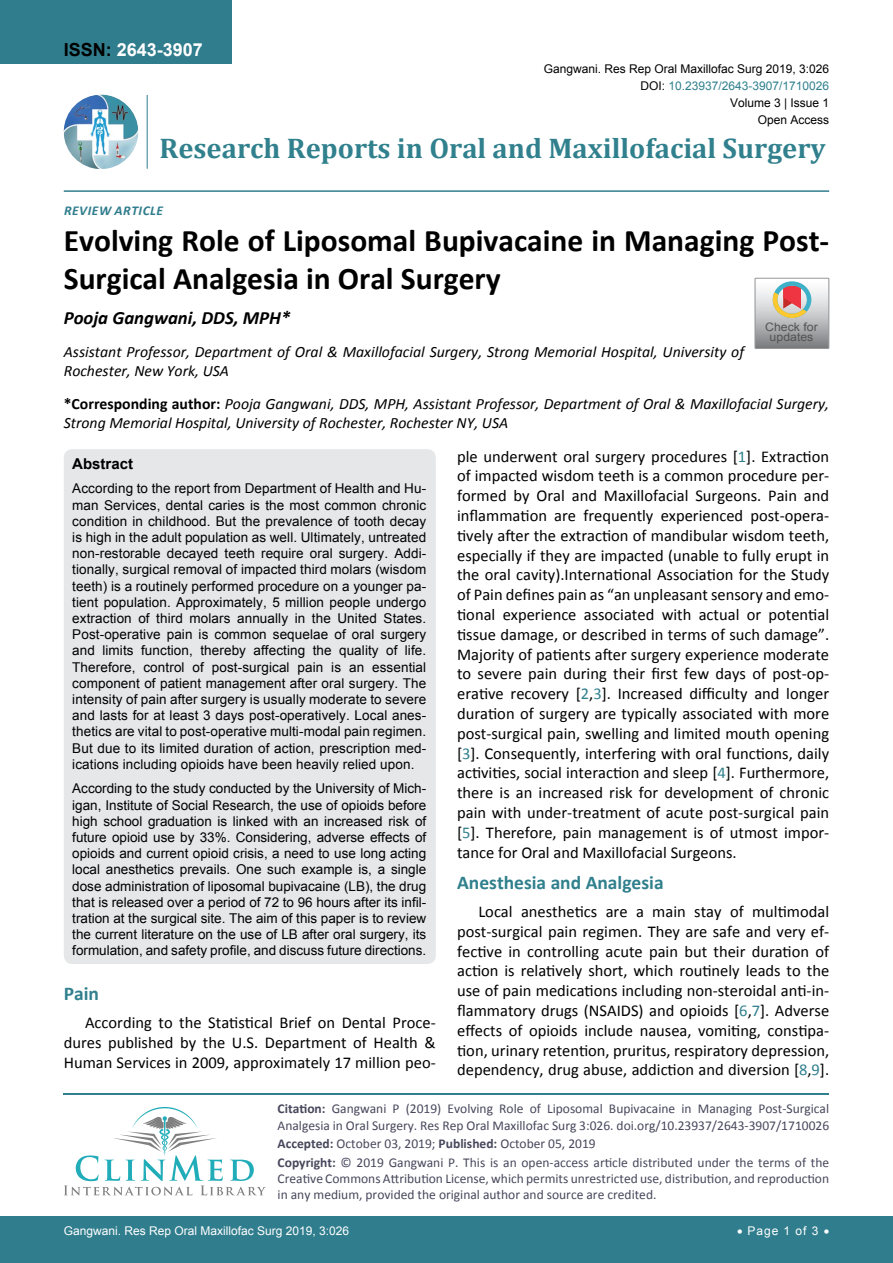
<style>
.page{position:relative;width:893px;height:1263px;background:#fff}
.page>*{position:absolute;margin:0;border:0;box-sizing:border-box;transform-origin:0 0}
.t1{font:700 31.5px/37.5px "Calibri";color:#000}
.t2{font:700 28.5px "Cambria";color:#30808d}
.t3{font:700 19.5px "Calibri";color:#30808d}
.t4{font:italic 700 18.75px "Calibri";color:#000}
.t5{font:700 18px "Arial";color:#fff}
.t6{font:16.5px/19.8px "Calibri";color:#000;text-align:justify}
.t7{font:italic 15.75px/18.9px "Calibri";color:#000}
.t8{font:700 15px "Arial";color:#000}
.t9{font:13.5px/16.2px "Arial";letter-spacing:.005em;color:#000;text-align:justify}
.t10{font:13.5px/16.2px "Calibri";color:#47475c}
.t11{font:italic 700 13.5px "Calibri";letter-spacing:.04em;color:#307d8d}
.t12{font:12px "Arial";color:#000}
.t13{font:12px "Arial";color:#fff}
.t14{font:12px "Arial";color:#30808d}
.t15{font:11.7px/10.1px "Arial";color:#535353;text-align:center;scale:1.06 1}
.s1{color:#000}
.s2{font-weight:700;font-style:normal}
.s3{color:#30808d}
.s4{font-weight:700}
</style>
<div class="page">
<img style="left:64px;top:95px;width:74px;height:74px;border-radius:37px">
<hr style="left:147px;top:95px;width:1px;height:74px;background:#307d8d">
<hr style="left:64px;top:190px;width:765px;height:2px;background:#307d8d">
<div style="left:0;top:1217px;width:893px;height:46px;background:#307d8d"></div>
<hr style="left:64px;top:1093px;width:765px;height:2px;background:#30808d">
<svg style="left:64px;top:1107px;width:202px;height:88px"></svg>
<div style="left:0;top:0;width:231px;height:64px;background:#307d8d"></div>
<svg style="left:755px;top:278px;width:74px;height:70px;background:#bdb6b3"></svg>
<div style="left:64px;top:449px;width:372px;height:515px;background:#e6e7e8;border-radius:9px"></div>
<p class="t5" style="left:64px;top:38px;width:141px"><span class="s1">ISSN:</span> 2643-3907</p>
<p class="t12" style="left:544px;top:60px;width:287px">Gangwani. Res Rep Oral Maxillofac Surg 2019, 3:026</p>
<p class="t12" style="left:730px;top:95px;width:101px">Volume 3 | Issue 1</p>
<p class="t14" style="left:640px;top:78px;width:190px"><span class="s1">DOI:</span> 10.23937/2643-3907/1710026</p>
<p class="t12" style="left:758px;top:112px;width:73px">Open Access</p>
<h2 class="t2" style="left:160px;top:128px;width:667px">Research Reports in Oral and Maxillofacial Surgery</h2>
<p class="t11" style="left:64px;top:202px;width:101px">Review article</p>
<h1 class="t1" style="left:64px;top:222px;width:767px">Evolving Role of Liposomal Bupivacaine in Managing Post-<br>Surgical Analgesia in Oral Surgery</h1>
<p class="t4" style="left:64px;top:306px;width:228px">Pooja Gangwani, DDS, MPH*</p>
<p class="t7" style="left:64px;top:342px;width:682px">Assistant Professor, Department of Oral &amp; Maxillofacial Surgery, Strong Memorial Hospital, University of<br>Rochester, New York, USA</p>
<p class="t7" style="left:64px;top:394px;width:767px"><span class="s2">*Corresponding author:</span> Pooja Gangwani, DDS, MPH, Assistant Professor, Department of Oral &amp; Maxillofacial Surgery,<br>Strong Memorial Hospital, University of Rochester, Rochester NY, USA</p>
<p class="t6" style="left:457px;top:446px;width:374px">ple underwent oral surgery procedures [<span class="s3">1</span>]. Extraction of impacted wisdom teeth is a common procedure per&shy;formed by Oral and Maxillofacial Surgeons. Pain and inflammation are frequently experienced post-opera&shy;tively after the extraction of mandibular wisdom teeth, especially if they are impacted (unable to fully erupt in the oral cavity).International Association for the Study of Pain defines pain as “an unpleasant sensory and emo&shy;tional experience associated with actual or potential tissue damage, or described in terms of such damage”.<br>Majority of patients after surgery experience moderate to severe pain during their first few days of post-op&shy;erative recovery [<span class="s3">2</span>,<span class="s3">3</span>]. Increased difficulty and longer duration of surgery are typically associated with more post-surgical pain, swelling and limited mouth opening [<span class="s3">3</span>]. Consequently, interfering with oral functions, daily activities, social interaction and sleep [<span class="s3">4</span>]. Furthermore, there is an increased risk for development of chronic pain with under-treatment of acute post-surgical pain [<span class="s3">5</span>]. Therefore, pain management is of utmost impor&shy;tance for Oral and Maxillofacial Surgeons.</p>
<p class="t3" style="left:457px;top:870px;width:208px">Anesthesia and Analgesia</p>
<p class="t6" style="left:457px;top:901px;width:374px;text-indent:21px">Local anesthetics are a main stay of multimodal post-surgical pain regimen. They are safe and very ef&shy;fective in controlling acute pain but their duration of action is relatively short, which routinely leads to the use of pain medications including non-steroidal anti-in&shy;flammatory drugs (NSAIDS) and opioids [<span class="s3">6</span>,<span class="s3">7</span>]. Adverse effects of opioids include nausea, vomiting, constipa&shy;tion, urinary retention, pruritus, respiratory depression, dependency, drug abuse, addiction and diversion [<span class="s3">8</span>,<span class="s3">9</span>].</p>
<p class="t15" style="left:765px;top:322px;width:51px">Check for updates</p>
<p class="t8" style="left:72px;top:453px;width:62px">Abstract</p>
<p class="t9" style="left:72px;top:481px;width:355px">According to the report from Department of Health and Hu&shy;man Services, dental caries is the most common chronic condition in childhood. But the prevalence of tooth decay is high in the adult population as well. Ultimately, untreated non-restorable decayed teeth require oral surgery. Addi&shy;tionally, surgical removal of impacted third molars (wisdom teeth) is a routinely performed procedure on a younger pa&shy;tient population. Approximately, 5 million people undergo extraction of third molars annually in the United States.<br>Post-operative pain is common sequelae of oral surgery and limits function, thereby affecting the quality of life.<br>Therefore, control of post-surgical pain is an essential component of patient management after oral surgery. The intensity of pain after surgery is usually moderate to severe and lasts for at least 3 days post-operatively. Local anes&shy;thetics are vital to post-operative multi-modal pain regimen.<br>But due to its limited duration of action, prescription med&shy;ications including opioids have been heavily relied upon.</p>
<p class="t9" style="left:72px;top:781px;width:356px">According to the study conducted by the University of Mich&shy;igan, Institute of Social Research, the use of opioids before high school graduation is linked with an increased risk of future opioid use by 33%. Considering, adverse effects of opioids and current opioid crisis, a need to use long acting local anesthetics prevails. One such example is, a single dose administration of liposomal bupivacaine (LB), the drug that is released over a period of 72 to 96 hours after its infil&shy;tration at the surgical site. The aim of this paper is to review the current literature on the use of LB after oral surgery, its formulation, and safety profile, and discuss future directions.</p>
<p class="t3" style="left:64px;top:981px;width:37px">Pain</p>
<p class="t6" style="left:64px;top:1013px;width:373px;text-indent:21px">According to the Statistical Brief on Dental Proce&shy;dures published by the U.S. Department of Health &amp; Human Services in 2009, approximately 17 million peo-</p>
<p class="t10" style="left:278px;top:1101px;width:553px"><span class="s4">Citation:</span> Gangwani P (2019) Evolving Role of Liposomal Bupivacaine in Managing Post-Surgical<br>Analgesia in Oral Surgery. Res Rep Oral Maxillofac Surg 3:026. doi.org/10.23937/2643-3907/1710026</p>
<p class="t10" style="left:278px;top:1134px;width:553px;line-height:18.6px"><span class="s4">Accepted:</span> October 03, 2019; <span class="s4">Published:</span> October 05, 2019<br><span class="s4">Copyright:</span> © 2019 Gangwani P. This is an open-access article distributed under the terms of the</p>
<p class="t10" style="left:278px;top:1170px;width:553px">Creative Commons Attribution License, which permits unrestricted use, distribution, and reproduction in any medium, provided the original author and source are credited.</p>
<p class="t13" style="left:64px;top:1223px;width:287px">Gangwani. Res Rep Oral Maxillofac Surg 2019, 3:026</p>
<p class="t13" style="left:737px;top:1223px;width:94px">• Page 1 of 3 •</p>
</div>
